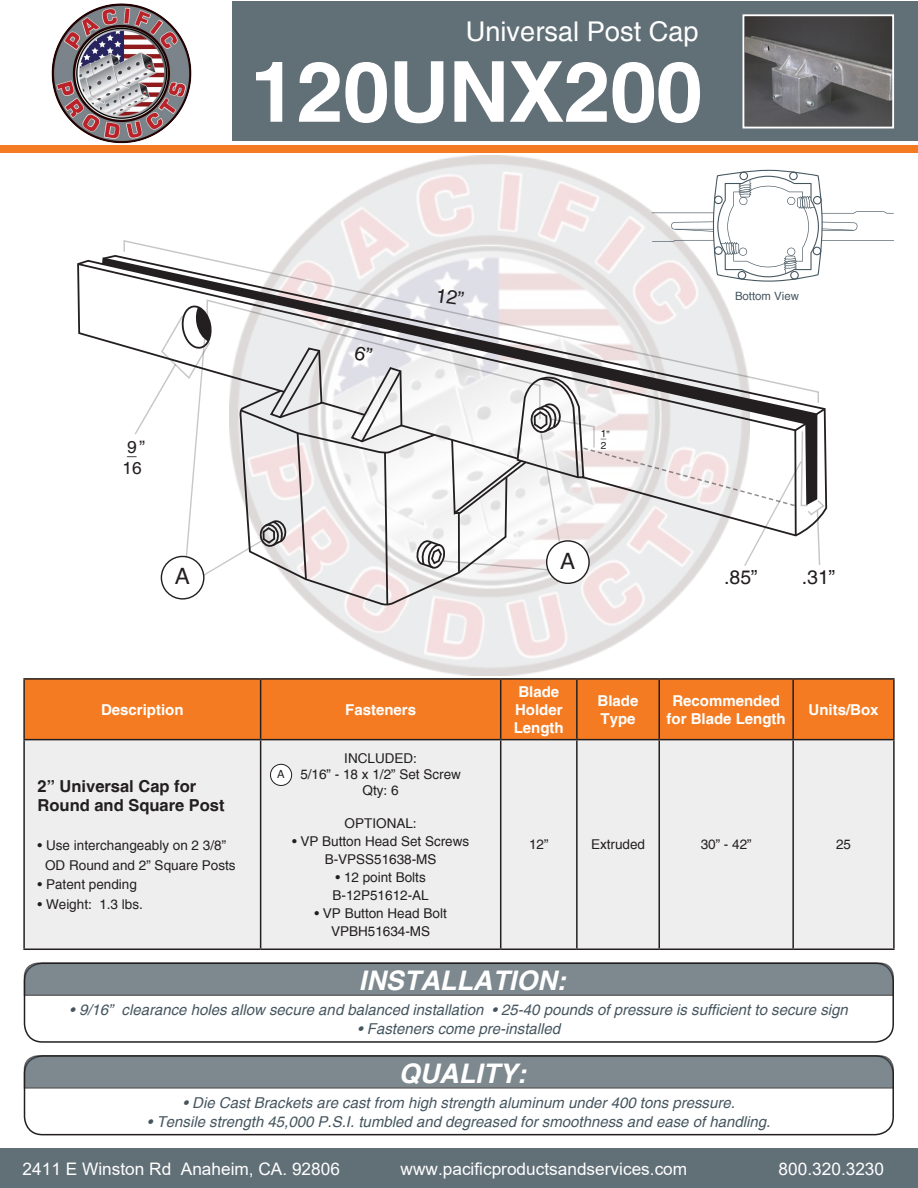
<style>
.page{position:relative;width:918px;height:1188px;background:#fff}
.page>*{position:absolute;margin:0;border:0;box-sizing:border-box;transform-origin:0 0}
.t1{font:700 84.15px "Helvetica";letter-spacing:-.01em;color:#fff}
.t2{font:27.15px "Helvetica";color:#fff}
.t3{font:italic 700 27px "Helvetica";color:#fff}
.t4{font:22.5px "Helvetica";color:#231f20}
.t5{font:19.5px "Helvetica";color:#231f20}
.t6{font:17.25px "Arial";color:#fff}
.t7{font:17.1px "Helvetica";color:#231f20}
.t8{font:700 16.5px/19.5px "Helvetica";color:#231f20}
.t9{font:italic 15px "Helvetica";color:#45555f}
.t10{font:700 15px/18px "Helvetica";color:#fff;text-align:center}
.t11{font:13.5px/16.2px "Helvetica";color:#231f20;text-align:center}
.t12{font:11.4px "Helvetica";color:#45555f}
.t13{font:11.25px "Helvetica";color:#231f20}
.t14{font:10.05px "Helvetica";color:#231f20}
</style>
<div class="page">
<img style="left:298px;top:155px;width:354px;height:521px">
<div style="left:232px;top:1px;width:686px;height:140px;background:#616f77"></div>
<div style="left:0;top:145px;width:918px;height:8px;background:#f47b21"></div>
<div style="left:25px;top:680px;width:868px;height:59px;background:#f47b21"></div>
<div style="left:25px;top:740px;width:868px;height:209px;background:#eeeeef"></div>
<hr style="left:23px;top:678px;width:238px;height:2px;background:#231f20">
<hr style="left:23px;top:680px;width:2px;height:59px;background:#231f20">
<hr style="left:261px;top:678px;width:240px;height:2px;background:#231f20">
<hr style="left:260px;top:680px;width:1px;height:59px;background:#231f20">
<hr style="left:501px;top:678px;width:76px;height:2px;background:#231f20">
<hr style="left:500px;top:680px;width:1px;height:59px;background:#231f20">
<hr style="left:577px;top:678px;width:82px;height:2px;background:#231f20">
<hr style="left:576px;top:680px;width:2px;height:59px;background:#231f20">
<hr style="left:659px;top:678px;width:134px;height:2px;background:#231f20">
<hr style="left:658px;top:680px;width:2px;height:59px;background:#231f20">
<hr style="left:793px;top:678px;width:102px;height:2px;background:#231f20">
<hr style="left:792px;top:680px;width:2px;height:59px;background:#231f20">
<hr style="left:893px;top:680px;width:2px;height:59px;background:#231f20">
<hr style="left:23px;top:739px;width:238px;height:1px;background:#231f20">
<hr style="left:23px;top:740px;width:2px;height:209px;background:#231f20">
<hr style="left:261px;top:739px;width:240px;height:1px;background:#231f20">
<hr style="left:260px;top:740px;width:1px;height:209px;background:#231f20">
<hr style="left:501px;top:739px;width:76px;height:1px;background:#231f20">
<hr style="left:500px;top:740px;width:1px;height:209px;background:#231f20">
<hr style="left:577px;top:739px;width:82px;height:1px;background:#231f20">
<hr style="left:576px;top:740px;width:2px;height:209px;background:#231f20">
<hr style="left:659px;top:739px;width:134px;height:1px;background:#231f20">
<hr style="left:658px;top:740px;width:2px;height:209px;background:#231f20">
<hr style="left:793px;top:739px;width:102px;height:1px;background:#231f20">
<hr style="left:792px;top:740px;width:2px;height:209px;background:#231f20">
<hr style="left:893px;top:740px;width:2px;height:209px;background:#231f20">
<hr style="left:23px;top:949px;width:238px;height:1px;background:#231f20">
<hr style="left:261px;top:949px;width:240px;height:1px;background:#231f20">
<hr style="left:501px;top:949px;width:76px;height:1px;background:#231f20">
<hr style="left:577px;top:949px;width:82px;height:1px;background:#231f20">
<hr style="left:659px;top:949px;width:134px;height:1px;background:#231f20">
<hr style="left:793px;top:949px;width:102px;height:1px;background:#231f20">
<div style="left:0;top:1148px;width:918px;height:40px;background:#616f77"></div>
<div style="left:24px;top:1055px;width:870px;height:80px;border:2px solid #231f20;border-radius:18px"></div>
<svg style="left:23px;top:1055px;width:871px;height:34px;background:#798389"></svg>
<img style="left:745px;top:17px;width:146px;height:108px">
<div style="left:742px;top:14px;width:152px;height:114px;border:2px solid #fff"></div>
<div style="left:270px;top:764px;width:22px;height:21px;background:#fff;border-radius:50%"></div>
<div style="left:270px;top:764px;width:22px;height:22px;border:1px solid #231f20;border-radius:50%"></div>
<svg style="left:652px;top:170px;width:242px;height:84px"></svg>
<div style="left:24px;top:963px;width:870px;height:80px;border:2px solid #231f20;border-radius:18px"></div>
<svg style="left:23px;top:962px;width:871px;height:35px;background:#7d868c"></svg>
<svg style="left:111px;top:254px;width:717px;height:370px"></svg>
<svg style="left:77px;top:262px;width:56px;height:275px"></svg>
<svg style="left:123px;top:239px;width:697px;height:165px"></svg>
<img style="left:51px;top:3px;width:141px;height:141px">
<svg style="left:133px;top:288px;width:694px;height:318px"></svg>
<p class="t2" style="left:466px;top:15px;width:234px">Universal Post Cap</p>
<p class="t1" style="left:251px;top:40px;width:453px">120UNX200</p>
<p class="t7" style="left:127px;top:437px;width:19px">9”</p>
<p class="t7" style="left:127px;top:439px;width:11px">_</p>
<p class="t7" style="left:123px;top:458px;width:21px">16</p>
<p class="t4" style="left:175px;top:563px;width:17px">A</p>
<p class="t14" style="left:601px;top:428px;width:11px">1”</p>
<p class="t14" style="left:601px;top:429px;width:7px">_</p>
<p class="t14" style="left:601px;top:440px;width:7px">2</p>
<p class="t4" style="left:560px;top:548px;width:17px">A</p>
<p class="t12" style="left:735px;top:289px;width:65px">Bottom View</p>
<p class="t5" style="left:724px;top:566px;width:35px">.85”</p>
<p class="t5" style="left:802px;top:566px;width:35px">.31”</p>
<p class="t10" style="left:101px;top:701px;width:84px">Description</p>
<p class="t10" style="left:345px;top:701px;width:72px">Fasteners</p>
<p class="t8" style="left:38px;top:777px;width:189px">2” Universal Cap for<br>Round and Square Post</p>
<p class="t11" style="left:45px;top:836px;width:192px;line-height:19.5px;text-align:left;text-indent:-8px">• Use interchangeably on 2 3/8”<br>OD Round and 2” Square Posts</p>
<p class="t11" style="left:38px;top:877px;width:101px">• Patent pending</p>
<p class="t11" style="left:38px;top:897px;width:107px">• Weight: 1.3 lbs.</p>
<p class="t11" style="left:300px;top:751px;width:162px">INCLUDED:<br>5/16” - 18 x 1/2” Set Screw<br>Qty: 6</p>
<p class="t11" style="left:345px;top:815px;width:74px">OPTIONAL:</p>
<p class="t11" style="left:292px;top:833px;width:179px">• VP Button Head Set Screws</p>
<p class="t11" style="left:325px;top:851px;width:113px">B-VPSS51638-MS</p>
<p class="t11" style="left:336px;top:869px;width:92px">• 12 point Bolts</p>
<p class="t11" style="left:333px;top:887px;width:98px">B-12P51612-AL</p>
<p class="t11" style="left:315px;top:905px;width:134px;line-height:18px">• VP Button Head Bolt<br>VPBH51634-MS</p>
<p class="t13" style="left:277px;top:768px;width:9px">A</p>
<p class="t10" style="left:514px;top:683px;width:51px">Blade<br>Holder<br>Length</p>
<p class="t10" style="left:598px;top:692px;width:42px;text-align:left">Blade<br>Type</p>
<p class="t10" style="left:667px;top:692px;width:121px">Recommended for Blade Length</p>
<p class="t10" style="left:809px;top:701px;width:72px">Units/Box</p>
<p class="t11" style="left:529px;top:837px;width:21px">12”</p>
<p class="t11" style="left:591px;top:837px;width:56px">Extruded</p>
<p class="t11" style="left:701px;top:837px;width:53px">30” - 42”</p>
<p class="t11" style="left:836px;top:837px;width:17px">25</p>
<p class="t3" style="left:359px;top:964px;width:208px">INSTALLATION:</p>
<p class="t9" style="left:70px;top:1001px;width:780px">• 9/16” clearance holes allow secure and balanced installation • 25-40 pounds of pressure is sufficient to secure sign</p>
<p class="t9" style="left:357px;top:1020px;width:204px">• Fasteners come pre-installed</p>
<p class="t3" style="left:399px;top:1057px;width:129px">QUALITY:</p>
<p class="t9" style="left:183px;top:1094px;width:554px">• Die Cast Brackets are cast from high strength aluminum under 400 tons pressure.</p>
<p class="t9" style="left:147px;top:1113px;width:625px">• Tensile strength 45,000 P.S.I. tumbled and degreased for smoothness and ease of handling.</p>
<p class="t6" style="left:23px;top:1157px;width:319px">2411 E Winston Rd Anaheim, CA. 92806</p>
<p class="t6" style="left:401px;top:1157px;width:288px">www.pacificproductsandservices.com</p>
<p class="t6" style="left:779px;top:1157px;width:107px">800.320.3230</p>
</div>
